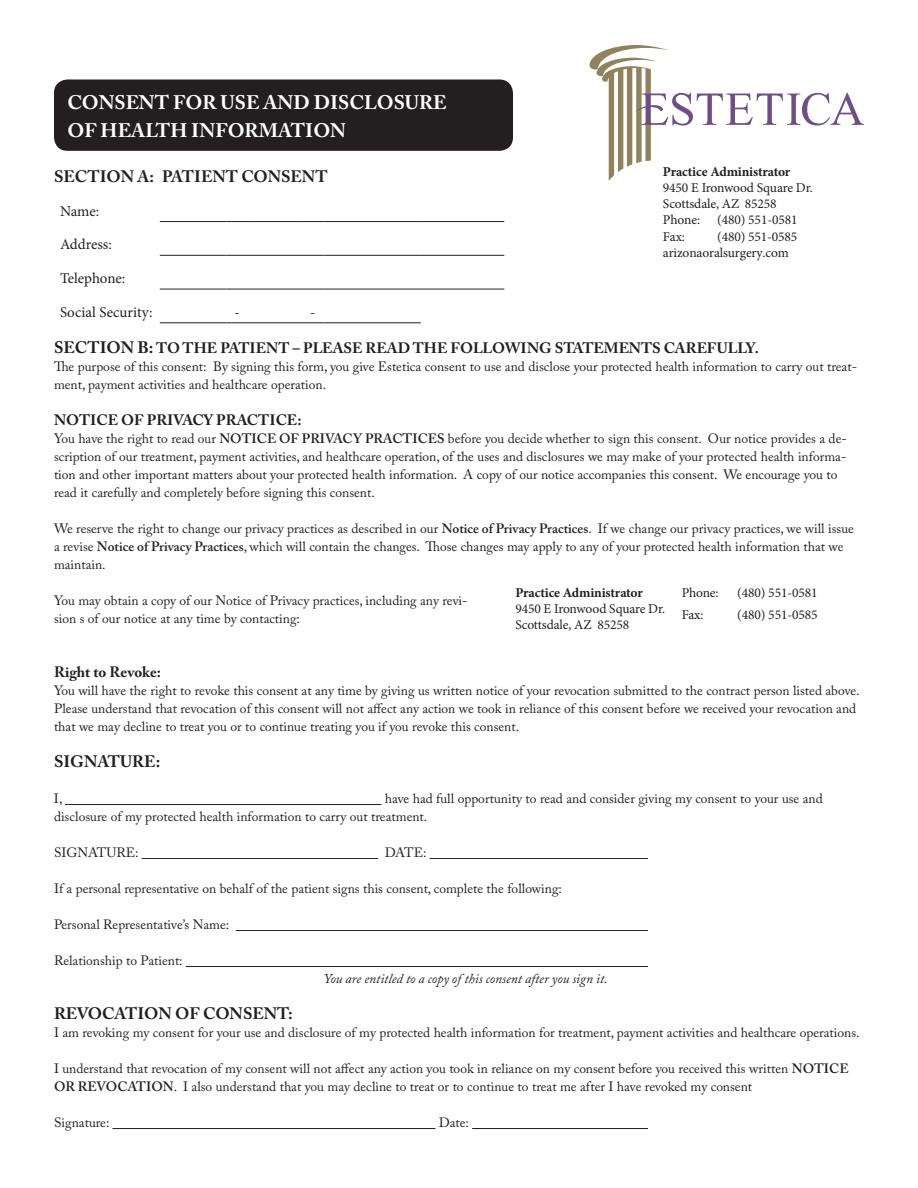
<style>
.page{position:relative;width:918px;height:1188px;background:#fff}
.page>*{position:absolute;margin:0;border:0;box-sizing:border-box;transform-origin:0 0}
.t1{font:700 19.5px/28.5px "Adobe Caslon Pro";color:#fff}
.t2{font:700 16.5px "Adobe Caslon Pro";color:#231f20}
.t3{font:700 15px "Adobe Caslon Pro";color:#231f20}
.t4{font:15px "Minion Pro";color:#231f20}
.t5{font:13.5px/18px "Adobe Caslon Pro";color:#231f20}
.t6{font:13.5px/16.2px "Minion Pro";letter-spacing:-.01em;color:#231f20}
.t7{font:italic 13.5px "Adobe Caslon Pro";color:#231f20}
.s1{font-size:16.5px}
.s2{font-weight:600}
.s3{font-weight:700}
</style>
<div class="page">
<div style="left:54px;top:80px;width:459px;height:71px;background:#231f20;border-radius:14px"></div>
<hr style="left:65px;top:804px;width:316px;height:1px;background:#231f20">
<hr style="left:142px;top:858px;width:236px;height:1px;background:#231f20">
<hr style="left:430px;top:858px;width:218px;height:1px;background:#231f20">
<hr style="left:236px;top:930px;width:412px;height:1px;background:#231f20">
<hr style="left:186px;top:966px;width:462px;height:1px;background:#231f20">
<hr style="left:113px;top:1128px;width:322px;height:1px;background:#231f20">
<hr style="left:472px;top:1128px;width:176px;height:1px;background:#231f20">
<hr style="left:160px;top:221px;width:66px;height:1px;background:#231f20">
<svg style="left:226px;top:221px;width:22px;height:1px"></svg>
<hr style="left:248px;top:221px;width:54px;height:1px;background:#231f20">
<svg style="left:302px;top:221px;width:22px;height:1px"></svg>
<hr style="left:324px;top:221px;width:97px;height:1px;background:#231f20">
<hr style="left:421px;top:221px;width:83px;height:1px;background:#231f20">
<hr style="left:160px;top:255px;width:66px;height:1px;background:#231f20">
<svg style="left:226px;top:255px;width:22px;height:1px"></svg>
<hr style="left:248px;top:255px;width:54px;height:1px;background:#231f20">
<svg style="left:302px;top:255px;width:22px;height:1px"></svg>
<hr style="left:324px;top:255px;width:97px;height:1px;background:#231f20">
<hr style="left:421px;top:255px;width:83px;height:1px;background:#231f20">
<hr style="left:160px;top:289px;width:66px;height:1px;background:#231f20">
<svg style="left:226px;top:289px;width:22px;height:1px"></svg>
<hr style="left:248px;top:289px;width:54px;height:1px;background:#231f20">
<svg style="left:302px;top:289px;width:22px;height:1px"></svg>
<hr style="left:324px;top:289px;width:97px;height:1px;background:#231f20">
<hr style="left:421px;top:289px;width:83px;height:1px;background:#231f20">
<hr style="left:160px;top:322px;width:66px;height:1px;background:#231f20">
<svg style="left:226px;top:322px;width:22px;height:1px"></svg>
<hr style="left:248px;top:322px;width:54px;height:1px;background:#231f20">
<svg style="left:302px;top:322px;width:22px;height:1px"></svg>
<hr style="left:324px;top:322px;width:97px;height:1px;background:#231f20">
<svg style="left:589px;top:45px;width:275px;height:136px"></svg>
<p class="t1" style="left:68px;top:88px;width:381px">CONSENT FOR USE AND DISCLOSURE<br>OF HEALTH INFORMATION</p>
<p class="t2" style="left:54px;top:166px;width:275px">SECTION A: PATIENT CONSENT</p>
<p class="t4" style="left:60px;top:201px;width:41px">Name:</p>
<p class="t4" style="left:60px;top:234px;width:53px">Address:</p>
<p class="t4" style="left:60px;top:268px;width:67px">Telephone:</p>
<p class="t4" style="left:60px;top:302px;width:94px">Social Security:</p>
<p class="t4" style="left:235px;top:302px;width:7px">-</p>
<p class="t4" style="left:310px;top:302px;width:7px">-</p>
<p class="t3" style="left:54px;top:339px;width:707px"><span class="s1">SECTION B:</span> TO THE PATIENT – PLEASE READ THE FOLLOWING STATEMENTS CAREFULLY.</p>
<p class="t5" style="left:54px;top:358px;width:805px">The purpose of this consent: By signing this form, you give Estetica consent to use and disclose your protected health information to carry out treat&shy;ment, payment activities and healthcare operation.</p>
<p class="t3" style="left:54px;top:411px;width:249px">NOTICE OF PRIVACY PRACTICE:</p>
<p class="t5" style="left:54px;top:430px;width:794px">You have the right to read our <span class="s2">NOTICE OF PRIVACY PRACTICES</span> before you decide whether to sign this consent. Our notice provides a de&shy;scription of our treatment, payment activities, and healthcare operation, of the uses and disclosures we may make of your protected health informa&shy;tion and other important matters about your protected health information. A copy of our notice accompanies this consent. We encourage you to read it carefully and completely before signing this consent.</p>
<p class="t5" style="left:54px;top:520px;width:801px">We reserve the right to change our privacy practices as described in our <span class="s2">Notice of Privacy Practices</span>. If we change our privacy practices, we will issue a revise <span class="s2">Notice of Privacy Practices</span>, which will contain the changes. Those changes may apply to any of your protected health information that we maintain.</p>
<p class="t5" style="left:54px;top:592px;width:415px">You may obtain a copy of our Notice of Privacy practices, including any revi&shy;sion s of our notice at any time by contacting:</p>
<p class="t3" style="left:54px;top:663px;width:108px">Right to Revoke:</p>
<p class="t5" style="left:54px;top:682px;width:807px">You will have the right to revoke this consent at any time by giving us written notice of your revocation submitted to the contract person listed above.<br>Please understand that revocation of this consent will not affect any action we took in reliance of this consent before we received your revocation and that we may decline to treat you or to continue treating you if you revoke this consent.</p>
<p class="t2" style="left:54px;top:752px;width:108px">SIGNATURE:</p>
<p class="t5" style="left:54px;top:790px;width:10px">I,</p>
<p class="t6" style="left:663px;top:163px;width:151px"><span class="s3">Practice Administrator<br></span>9450 E Ironwood Square Dr.<br>Scottsdale, AZ 85258<br>Phone:</p>
<p class="t6" style="left:717px;top:212px;width:82px">(480) 551-0581</p>
<p class="t6" style="left:663px;top:228px;width:136px;text-indent:54px">(480) 551-0585 arizonaoralsurgery.com</p>
<p class="t6" style="left:663px;top:228px;width:24px">Fax:</p>
<p class="t6" style="left:515px;top:585px;width:151px"><span class="s3">Practice Administrator<br></span>9450 E Ironwood Square Dr.<br>Scottsdale, AZ 85258</p>
<p class="t6" style="left:682px;top:585px;width:38px">Phone:</p>
<p class="t6" style="left:737px;top:585px;width:82px">(480) 551-0581</p>
<p class="t6" style="left:682px;top:607px;width:23px">Fax:</p>
<p class="t6" style="left:737px;top:607px;width:82px">(480) 551-0585</p>
<p class="t5" style="left:54px;top:790px;width:770px;text-indent:331px">have had full opportunity to read and consider giving my consent to your use and disclosure of my protected health information to carry out treatment.</p>
<p class="t5" style="left:54px;top:844px;width:86px">SIGNATURE:</p>
<p class="t5" style="left:385px;top:844px;width:43px">DATE:</p>
<p class="t5" style="left:54px;top:880px;width:510px">If a personal representative on behalf of the patient signs this consent, complete the following:</p>
<p class="t5" style="left:54px;top:916px;width:177px">Personal Representative’s Name:</p>
<p class="t5" style="left:54px;top:952px;width:130px">Relationship to Patient:</p>
<p class="t7" style="left:324px;top:971px;width:285px">You are entitled to a copy of this consent after you sign it.</p>
<p class="t2" style="left:54px;top:1004px;width:240px">REVOCATION OF CONSENT:</p>
<p class="t5" style="left:54px;top:1024px;width:807px">I am revoking my consent for your use and disclosure of my protected health information for treatment, payment activities and healthcare operations.</p>
<p class="t5" style="left:54px;top:1060px;width:796px">I understand that revocation of my consent will not affect any action you took in reliance on my consent before you received this written <span class="s2">NOTICE<br>OR REVOCATION</span>. I also understand that you may decline to treat or to continue to treat me after I have revoked my consent</p>
<p class="t5" style="left:54px;top:1114px;width:57px">Signature:</p>
<p class="t5" style="left:439px;top:1114px;width:32px">Date:</p>
</div>
